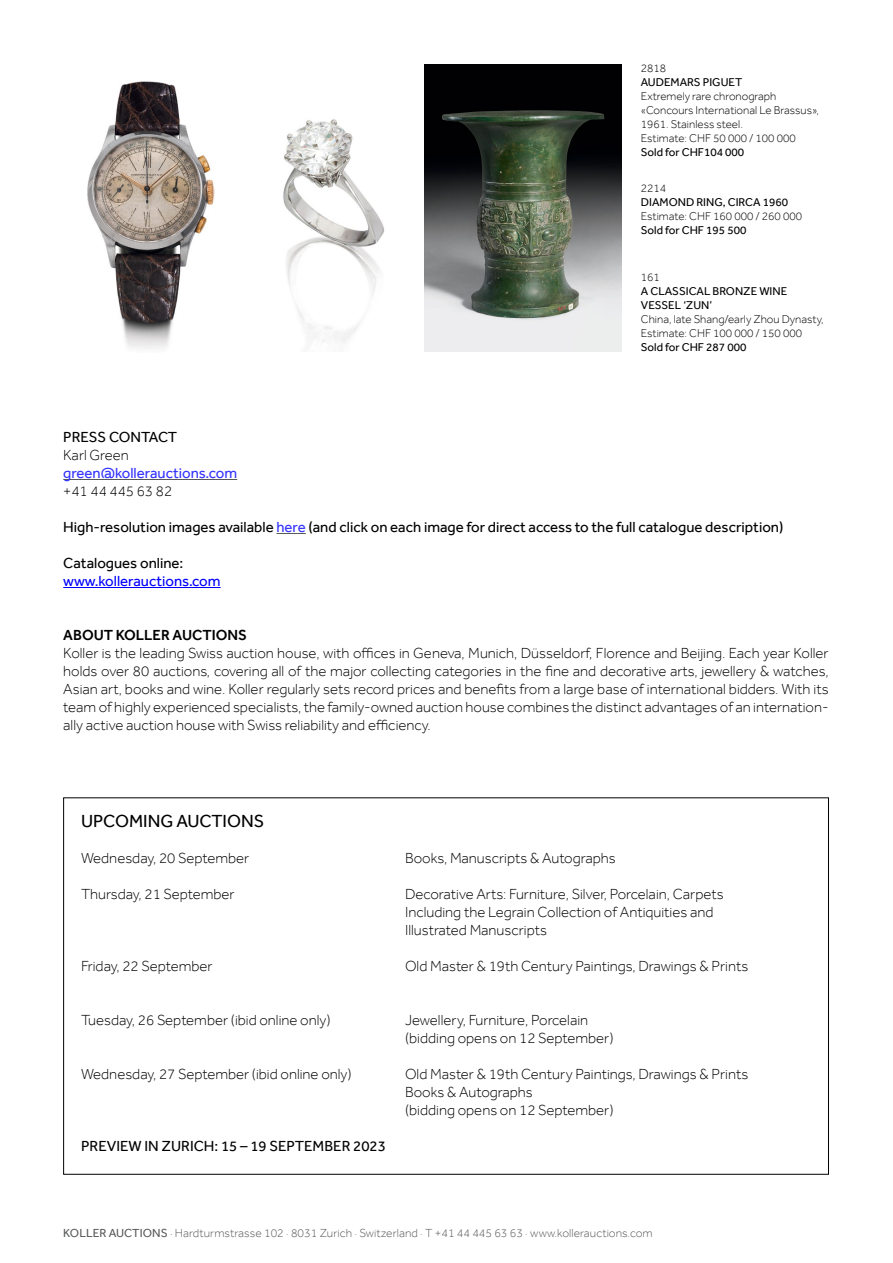
<style>
.page{position:relative;width:893px;height:1263px;background:#fff}
.page>*{position:absolute;margin:0;border:0;box-sizing:border-box;transform-origin:0 0}
.t1{font:18px "Effra";color:#000}
.t2{font:300 15px/18px "Effra";color:#000}
.t3{font:15px "Effra";color:#000}
.t4{font:15px "Effra";color:#33f}
.t5{font:15px "Effra";color:#00f}
.t6{font:500 15px "Effra";color:#000}
.t7{font:300 12px "Effra";letter-spacing:.005em;color:#58595b}
.t8{font:300 11.7px/14px "Effra";color:#000}
.t9{font:11.7px/14px "Effra";color:#000}
.s1{color:#33f}
.s2{font-weight:400}
</style>
<div class="page">
<hr style="left:63px;top:479px;width:174px;height:1px;background:#58595b">
<hr style="left:276px;top:533px;width:30px;height:1px;background:#58595b">
<hr style="left:63px;top:587px;width:158px;height:1px;background:#00f">
<img style="left:87px;top:81px;width:128px;height:268px">
<img style="left:424px;top:65px;width:198px;height:286px">
<img style="left:283px;top:119px;width:102px;height:225px">
<p class="t8" style="left:641px;top:61px;width:27px">2818</p>
<p class="t9" style="left:641px;top:75px;width:103px">AUDEMARS PIGUET</p>
<p class="t8" style="left:641px;top:89px;width:180px">Extremely rare chronograph «Concours International Le Brassus»,<br>1961. Stainless steel.<br>Estimate: CHF 50 000 / 100 000</p>
<p class="t9" style="left:641px;top:145px;width:105px">Sold for CHF104 000</p>
<p class="t8" style="left:641px;top:181px;width:27px">2214</p>
<p class="t9" style="left:641px;top:195px;width:149px">DIAMOND RING, CIRCA 1960</p>
<p class="t8" style="left:641px;top:209px;width:163px">Estimate: CHF 160 000 / 260 000</p>
<p class="t9" style="left:641px;top:223px;width:107px">Sold for CHF 195 500</p>
<p class="t8" style="left:641px;top:270px;width:21px">161</p>
<p class="t9" style="left:641px;top:284px;width:148px">A CLASSICAL BRONZE WINE<br>VESSEL ‘ZUN’</p>
<p class="t8" style="left:641px;top:312px;width:184px">China, late Shang/early Zhou Dynasty,<br>Estimate: CHF 100 000 / 150 000</p>
<p class="t9" style="left:641px;top:340px;width:107px">Sold for CHF 287 000</p>
<p class="t3" style="left:63px;top:428px;width:115px">PRESS CONTACT</p>
<p class="t2" style="left:63px;top:446px;width:67px">Karl Green</p>
<p class="t4" style="left:63px;top:464px;width:175px">green@kollerauctions.com</p>
<p class="t2" style="left:63px;top:482px;width:110px">+41 44 445 63 82</p>
<p class="t3" style="left:63px;top:518px;width:722px">High-resolution images available <span class="s1">here</span> (and click on each image for direct access to the full catalogue description)</p>
<p class="t3" style="left:63px;top:554px;width:122px">Catalogues online:</p>
<p class="t5" style="left:63px;top:572px;width:159px">www.kollerauctions.com</p>
<p class="t6" style="left:63px;top:626px;width:185px">ABOUT KOLLER AUCTIONS</p>
<p class="t2" style="left:63px;top:644px;width:767px;text-align:justify">Koller is the leading Swiss auction house, with offices in Geneva, Munich, Düsseldorf, Florence and Beijing. Each year Koller holds over 80 auctions, covering all of the major collecting categories in the fine and decorative arts, jewellery &amp; watches, Asian art, books and wine. Koller regularly sets record prices and benefits from a large base of international bidders. With its team of highly experienced specialists, the family-owned auction house combines the distinct advantages of an internation&shy;ally active auction house with Swiss reliability and efficiency.</p>
<p class="t1" style="left:81px;top:810px;width:185px">UPCOMING AUCTIONS</p>
<p class="t2" style="left:81px;top:849px;width:170px">Wednesday, 20 September</p>
<p class="t2" style="left:405px;top:849px;width:212px">Books, Manuscripts &amp; Autographs</p>
<p class="t2" style="left:81px;top:885px;width:155px">Thursday, 21 September</p>
<p class="t2" style="left:405px;top:885px;width:320px">Decorative Arts: Furniture, Silver, Porcelain, Carpets<br>Including the Legrain Collection of Antiquities and<br>Illustrated Manuscripts</p>
<p class="t2" style="left:81px;top:957px;width:133px">Friday, 22 September</p>
<p class="t2" style="left:405px;top:957px;width:345px">Old Master &amp; 19th Century Paintings, Drawings &amp; Prints</p>
<p class="t2" style="left:81px;top:1011px;width:251px">Tuesday, 26 September (ibid online only)</p>
<p class="t2" style="left:405px;top:1011px;width:210px">Jewellery, Furniture, Porcelain (bidding opens on 12 September)</p>
<p class="t2" style="left:81px;top:1065px;width:272px">Wednesday, 27 September (ibid online only)</p>
<p class="t2" style="left:405px;top:1065px;width:345px">Old Master &amp; 19th Century Paintings, Drawings &amp; Prints<br>Books &amp; Autographs<br>(bidding opens on 12 September)</p>
<p class="t3" style="left:81px;top:1137px;width:306px">PREVIEW IN ZURICH: 15 – 19 SEPTEMBER 2023</p>
<p class="t7" style="left:63px;top:1225px;width:591px"><span class="s2">KOLLER AUCTIONS</span> · Hardturmstrasse 102 · 8031 Zurich · Switzerland · T +41 44 445 63 63 · www.kollerauctions.com</p>
</div>
